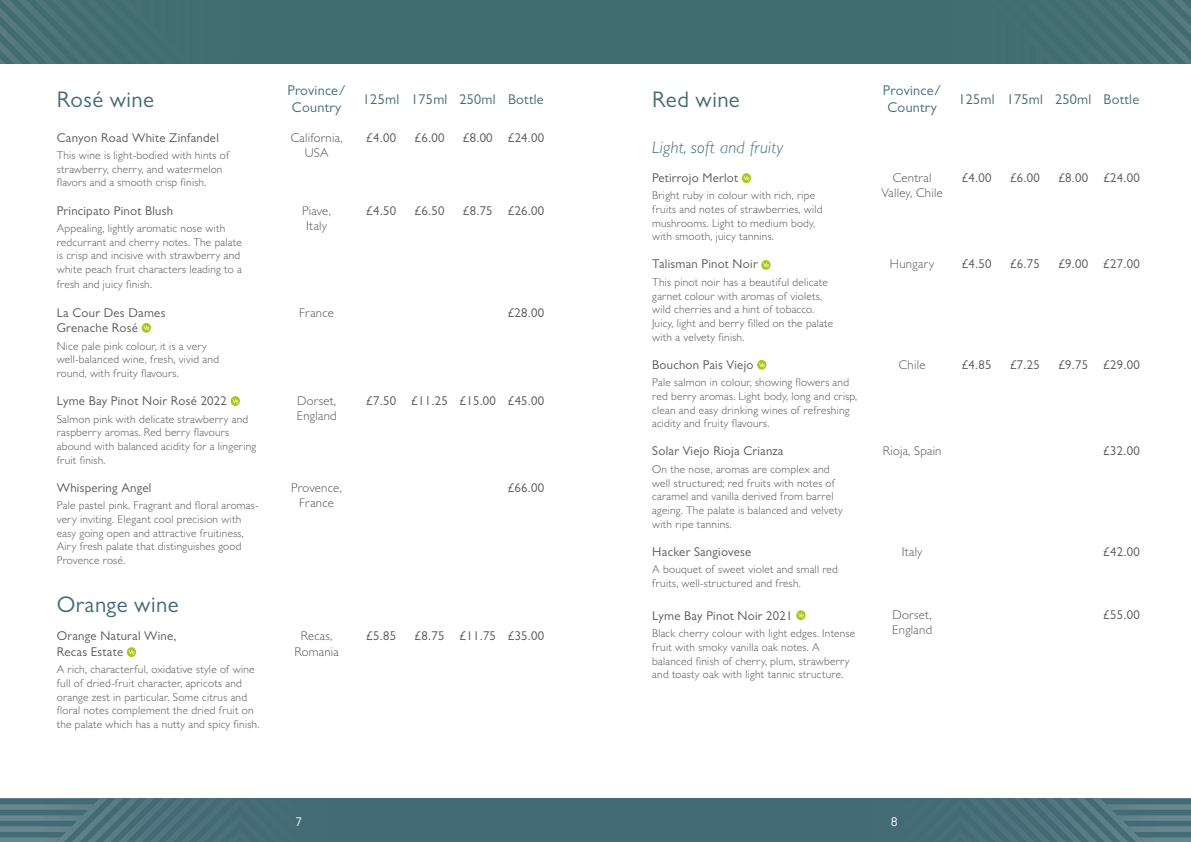
<style>
.page{position:relative;width:1191px;height:842px;background:#fff}
.page>*{position:absolute;margin:0;border:0;box-sizing:border-box;transform-origin:0 0}
.t1{font:22.7px "Gill Sans";letter-spacing:.02em;color:#436b75}
.t2{font:italic 300 17px "Gill Sans";letter-spacing:.02em;color:#436b75}
.t3{font:14.2px/17px "Gill Sans";letter-spacing:.02em;color:#436b75;text-align:center}
.t4{font:12.8px/15.3px "Gill Sans";letter-spacing:.02em;color:#575756}
.t5{font:300 12.8px/15.3px "Gill Sans";letter-spacing:.02em;color:#575756;text-align:center}
.t6{font:200 12px "Manrope";color:#fff}
.t7{font:300 11.4px/13.6px "Gill Sans";letter-spacing:.02em;color:#575756}
</style>
<div class="page">
<svg style="left:142px;top:323px;width:9px;height:10px"></svg>
<svg style="left:143px;top:325px;width:6px;height:5px"></svg>
<svg style="left:231px;top:396px;width:9px;height:10px"></svg>
<svg style="left:232px;top:399px;width:6px;height:4px"></svg>
<svg style="left:127px;top:647px;width:9px;height:10px"></svg>
<svg style="left:129px;top:650px;width:5px;height:4px"></svg>
<div style="left:0;top:0;width:604px;height:63px;background:#416d71"></div>
<svg style="left:0;top:0;width:71px;height:63px"></svg>
<svg style="left:0;top:798px;width:1191px;height:44px;background:#476e78"></svg>
<svg style="left:742px;top:173px;width:9px;height:10px"></svg>
<svg style="left:743px;top:176px;width:6px;height:4px"></svg>
<svg style="left:761px;top:260px;width:9px;height:10px"></svg>
<svg style="left:763px;top:263px;width:6px;height:4px"></svg>
<svg style="left:757px;top:360px;width:9px;height:10px"></svg>
<svg style="left:759px;top:362px;width:5px;height:5px"></svg>
<svg style="left:796px;top:610px;width:9px;height:10px"></svg>
<svg style="left:798px;top:613px;width:6px;height:5px"></svg>
<div style="left:587px;top:0;width:604px;height:63px;background:#416d71"></div>
<svg style="left:1121px;top:0;width:70px;height:63px"></svg>
<h1 class="t1" style="left:57px;top:86px;width:99px">Rosé wine</h1>
<p class="t3" style="left:287px;top:82px;width:60px">Province/<br>Country</p>
<p class="t3" style="left:363px;top:91px;width:182px">125ml 175ml 250ml Bottle</p>
<p class="t4" style="left:57px;top:130px;width:164px">Canyon Road White Zinfandel</p>
<p class="t7" style="left:57px;top:148px;width:174px">This wine is light-bodied with hints of strawberry, cherry, and watermelon flavors and a smooth crisp finish.</p>
<p class="t5" style="left:291px;top:129px;width:53px">California,<br>USA</p>
<p class="t4" style="left:366px;top:130px;width:32px">£4.00</p>
<p class="t4" style="left:414px;top:130px;width:32px">£6.00</p>
<p class="t4" style="left:462px;top:130px;width:83px">£8.00 £24.00</p>
<p class="t4" style="left:57px;top:203px;width:118px">Principato Pinot Blush</p>
<p class="t7" style="left:57px;top:221px;width:187px">Appealing, lightly aromatic nose with redcurrant and cherry notes. The palate is crisp and incisive with strawberry and white peach fruit characters leading to a</p>
<p class="t7" style="left:57px;top:278px;width:97px">fresh and juicy finish.</p>
<p class="t4" style="left:57px;top:304px;width:110px">La Cour Des Dames<br>Grenache Rosé</p>
<p class="t7" style="left:57px;top:339px;width:164px">Nice pale pink colour, it is a very well-balanced wine, fresh, vivid and round, with fruity flavours.</p>
<p class="t4" style="left:57px;top:393px;width:172px">Lyme Bay Pinot Noir Rosé 2022</p>
<p class="t7" style="left:57px;top:412px;width:201px">Salmon pink with delicate strawberry and raspberry aromas. Red berry flavours abound with balanced acidity for a lingering fruit finish.</p>
<p class="t4" style="left:57px;top:480px;width:96px">Whispering Angel</p>
<p class="t7" style="left:57px;top:499px;width:203px">Pale pastel pink. Fragrant and floral aromas&shy;very inviting. Elegant cool precision with easy going open and attractive fruitiness, Airy fresh palate that distinguishes good Provence rosé.</p>
<h1 class="t1" style="left:57px;top:591px;width:123px">Orange wine</h1>
<p class="t4" style="left:57px;top:628px;width:121px">Orange Natural Wine,<br>Recas Estate</p>
<p class="t7" style="left:57px;top:662px;width:204px">A rich, characterful, oxidative style of wine full of dried-fruit character, apricots and orange zest in particular. Some citrus and floral notes complement the dried fruit on the palate which has a nutty and spicy finish.</p>
<p class="t5" style="left:302px;top:202px;width:30px">Piave,<br>Italy</p>
<p class="t4" style="left:366px;top:203px;width:32px">£4.50</p>
<p class="t4" style="left:414px;top:203px;width:32px">£6.50</p>
<p class="t4" style="left:462px;top:203px;width:83px">£8.75 £26.00</p>
<p class="t5" style="left:299px;top:304px;width:36px">France</p>
<p class="t4" style="left:507px;top:304px;width:38px">£28.00</p>
<p class="t5" style="left:297px;top:393px;width:41px;text-align:left">Dorset,<br>England</p>
<p class="t4" style="left:366px;top:393px;width:180px">£7.50 £11.25 £15.00 £45.00</p>
<p class="t5" style="left:291px;top:480px;width:52px">Provence,<br>France</p>
<p class="t4" style="left:507px;top:480px;width:38px">£66.00</p>
<p class="t5" style="left:294px;top:628px;width:46px">Recas,<br>Romania</p>
<p class="t4" style="left:366px;top:628px;width:32px">£5.85</p>
<p class="t4" style="left:414px;top:628px;width:132px">£8.75 £11.75 £35.00</p>
<p class="t6" style="left:296px;top:814px;width:8px">7</p>
<h1 class="t1" style="left:652px;top:86px;width:89px">Red wine</h1>
<p class="t3" style="left:883px;top:82px;width:60px">Province/<br>Country</p>
<p class="t3" style="left:958px;top:91px;width:182px">125ml 175ml 250ml Bottle</p>
<h2 class="t2" style="left:652px;top:138px;width:132px">Light, soft and fruity</h2>
<p class="t4" style="left:652px;top:170px;width:87px">Petirrojo Merlot</p>
<p class="t7" style="left:652px;top:189px;width:172px">Bright ruby in colour with rich, ripe fruits and notes of strawberries, wild mushrooms. Light to medium body, with smooth, juicy tannins.</p>
<p class="t5" style="left:881px;top:170px;width:63px">Central<br>Valley, Chile</p>
<p class="t4" style="left:961px;top:170px;width:32px">£4.00</p>
<p class="t4" style="left:1009px;top:170px;width:32px">£6.00</p>
<p class="t4" style="left:1058px;top:170px;width:83px">£8.00 £24.00</p>
<p class="t4" style="left:652px;top:256px;width:107px">Talisman Pinot Noir</p>
<p class="t7" style="left:652px;top:275px;width:182px">This pinot noir has a beautiful delicate garnet colour with aromas of violets, wild cherries and a hint of tobacco.<br>Juicy, light and berry filled on the palate with a velvety finish.</p>
<p class="t4" style="left:652px;top:357px;width:103px">Bouchon Pais Viejo</p>
<p class="t7" style="left:652px;top:376px;width:206px">Pale salmon in colour, showing flowers and red berry aromas. Light body, long and crisp, clean and easy drinking wines of refreshing acidity and fruity flavours.</p>
<p class="t4" style="left:652px;top:443px;width:133px">Solar Viejo Rioja Crianza</p>
<p class="t7" style="left:652px;top:462px;width:192px">On the nose, aromas are complex and well structured; red fruits with notes of caramel and vanilla derived from barrel ageing. The palate is balanced and velvety with ripe tannins.</p>
<p class="t4" style="left:652px;top:544px;width:101px">Hacker Sangiovese</p>
<p class="t7" style="left:652px;top:562px;width:187px">A bouquet of sweet violet and small red fruits, well-structured and fresh.</p>
<p class="t4" style="left:652px;top:608px;width:142px">Lyme Bay Pinot Noir 2021</p>
<p class="t7" style="left:652px;top:626px;width:205px">Black cherry colour with light edges. Intense fruit with smoky vanilla oak notes. A balanced finish of cherry, plum, strawberry and toasty oak with light tannic structure.</p>
<p class="t5" style="left:890px;top:256px;width:46px">Hungary</p>
<p class="t4" style="left:961px;top:256px;width:32px">£4.50</p>
<p class="t4" style="left:1009px;top:256px;width:32px">£6.75</p>
<p class="t4" style="left:1058px;top:256px;width:83px">£9.00 £27.00</p>
<p class="t5" style="left:898px;top:356px;width:28px">Chile</p>
<p class="t4" style="left:961px;top:357px;width:32px">£4.85</p>
<p class="t4" style="left:1009px;top:357px;width:32px">£7.25</p>
<p class="t4" style="left:1058px;top:357px;width:83px">£9.75 £29.00</p>
<p class="t5" style="left:882px;top:443px;width:60px">Rioja, Spain</p>
<p class="t4" style="left:1103px;top:443px;width:38px">£32.00</p>
<p class="t5" style="left:901px;top:543px;width:22px">Italy</p>
<p class="t4" style="left:1103px;top:544px;width:38px">£42.00</p>
<p class="t5" style="left:892px;top:607px;width:41px;text-align:left">Dorset,<br>England</p>
<p class="t4" style="left:1103px;top:607px;width:38px">£55.00</p>
<p class="t6" style="left:890px;top:814px;width:8px">8</p>
</div>
